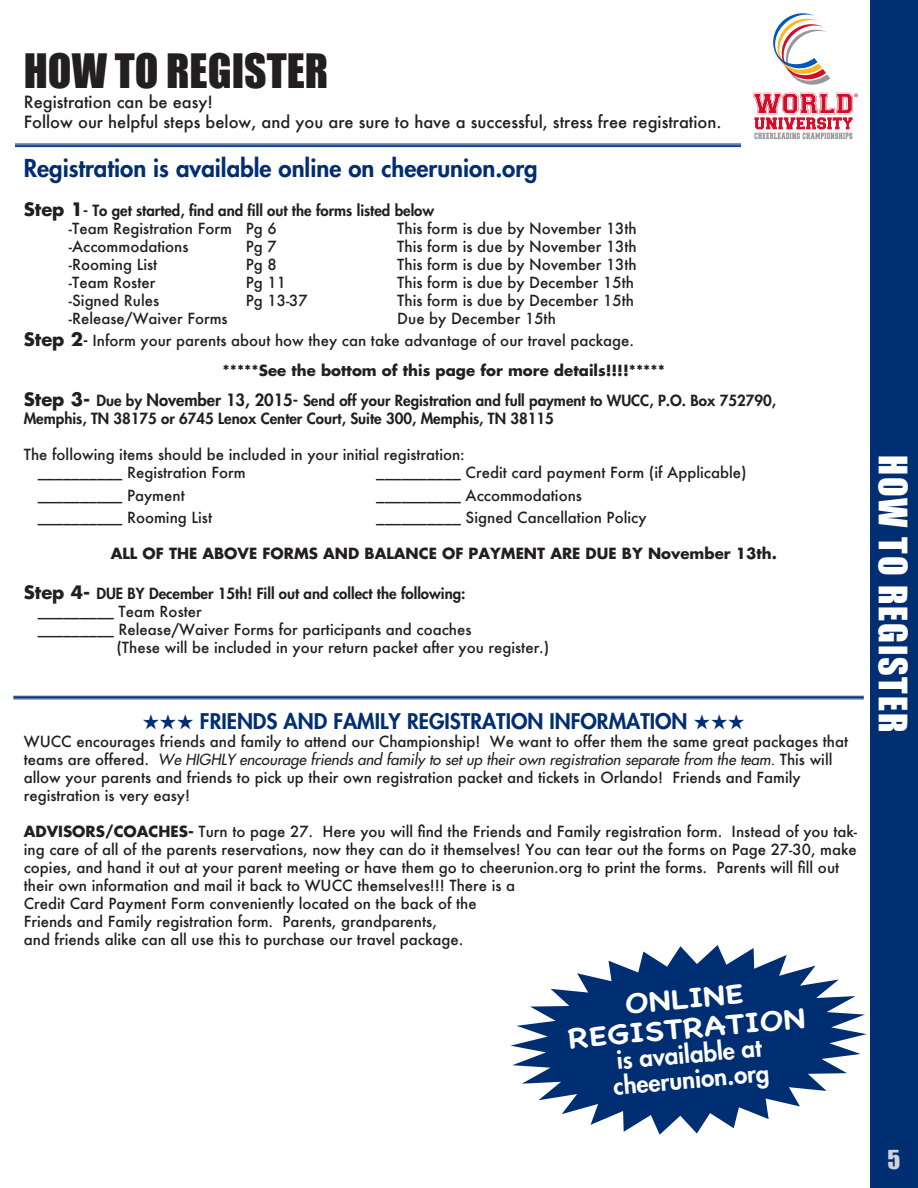
<style>
.page{position:relative;width:918px;height:1188px;background:#fff}
.page>*{position:absolute;margin:0;border:0;box-sizing:border-box;transform-origin:0 0}
.t1{font:43.5px "Impact";color:#231f20}
.t2{font:36px "Impact";letter-spacing:.05em;color:#fff}
.t3{font:700 27px/30px "Chalkboard";color:#fff;text-align:center;scale:1.2 1}
.t4{font:800 24px "Futura";color:#002e72}
.t5{font:800 24px/25.5px "Futura";color:#fff}
.t6{font:24px "Impact";color:#d1d2d4}
.t7{font:800 21px "Futura";color:#002e72}
.t8{font:500 16.5px/19.8px "Futura";color:#231f20}
.t9{font:500 15px/18px "Futura";color:#231f20}
.t10{font:800 15px/18px "Futura";color:#231f20}
.t11{font:700 15px "Futura";color:#231f20}
.s1{font-weight:700;font-size:18px}
.s2{font-weight:500}
.s3{font-weight:800}
.s4{font-weight:700}
.s5{font-size:16.5px}
.s6{font-weight:400;font-style:italic}
</style>
<div class="page">
<div style="left:870px;top:0;width:48px;height:1188px;background:#002e72"></div>
<hr style="left:15px;top:144px;width:851px;height:1px;background:#002e72">
<hr style="left:15px;top:145px;width:851px;height:1px;background:#002e72">
<hr style="left:15px;top:146px;width:851px;height:1px;background:#002e72">
<hr style="left:13px;top:696px;width:851px;height:1px;background:#002e72">
<hr style="left:13px;top:697px;width:851px;height:1px;background:#002e72">
<hr style="left:13px;top:699px;width:851px;height:1px;background:#002e72">
<svg style="left:511px;top:945px;width:356px;height:190px;fill:#002e72"></svg>
<div style="left:741px;top:12px;width:127px;height:137px;background:#fff"></div>
<svg style="left:754px;top:13px;width:104px;height:126px"></svg>
<h1 class="t1" style="left:24px;top:44px;width:306px">HOW TO REGISTER</h1>
<p class="t8" style="left:24px;top:92px;width:699px">Registration can be easy!<br>Follow our helpful steps below, and you are sure to have a successful, stress free registration.</p>
<h3 class="t4" style="left:24px;top:152px;width:515px">Registration is available online on cheerunion.org</h3>
<p class="t10" style="left:69px;top:201px;width:367px;text-indent:-45px"><span class="s1">Step 1</span>- To get started, find and fill out the forms listed below <span class="s2">-Team Registration Form Pg 6</span></p>
<p class="t9" style="left:397px;top:219px;width:241px">This form is due by November 13th</p>
<p class="t9" style="left:69px;top:237px;width:121px">-Accommodations</p>
<p class="t9" style="left:246px;top:237px;width:32px">Pg 7</p>
<p class="t9" style="left:397px;top:237px;width:241px">This form is due by November 13th</p>
<p class="t9" style="left:69px;top:255px;width:90px">-Rooming List</p>
<p class="t9" style="left:246px;top:255px;width:32px">Pg 8</p>
<p class="t9" style="left:397px;top:255px;width:241px">This form is due by November 13th</p>
<p class="t9" style="left:69px;top:273px;width:88px">-Team Roster</p>
<p class="t9" style="left:246px;top:273px;width:42px">Pg 11</p>
<p class="t9" style="left:397px;top:273px;width:238px">This form is due by December 15th</p>
<p class="t9" style="left:69px;top:291px;width:92px">-Signed Rules</p>
<p class="t9" style="left:246px;top:291px;width:64px">Pg 13-37</p>
<p class="t9" style="left:397px;top:291px;width:238px">This form is due by December 15th</p>
<p class="t9" style="left:69px;top:309px;width:160px">-Release/Waiver Forms</p>
<p class="t9" style="left:24px;top:308px;width:612px;line-height:21.6px;text-indent:374px">Due by December 15th<br><span class="s1">Step 2</span><span class="s3">-</span> Inform your parents about how they can take advantage of our travel package.</p>
<p class="t10" style="left:24px;top:355px;width:754px;line-height:30.6px;text-indent:199px"><span class="s4">*****See the bottom of this page for more details!!!!*****<br></span><span class="s1">Step 3-</span> Due by <span class="s5">November 13, 2015-</span> Send off your Registration and full payment to WUCC, P.O. Box 752790,</p>
<p class="t10" style="left:24px;top:410px;width:532px">Memphis, TN 38175 or 6745 Lenox Center Court, Suite 300, Memphis, TN 38115</p>
<p class="t9" style="left:38px;top:446px;width:429px;text-indent:-14px">The following items should be included in your initial registration: __________ Registration Form</p>
<p class="t9" style="left:376px;top:464px;width:372px">__________ Credit card payment Form (if Applicable)</p>
<p class="t9" style="left:38px;top:486px;width:149px">__________ Payment</p>
<p class="t9" style="left:376px;top:486px;width:207px">__________ Accommodations</p>
<p class="t9" style="left:38px;top:509px;width:176px">__________ Rooming List</p>
<p class="t9" style="left:376px;top:509px;width:272px">__________ Signed Cancellation Policy</p>
<p class="t11" style="left:111px;top:543px;width:668px">ALL OF THE ABOVE FORMS AND BALANCE OF PAYMENT ARE DUE BY November 13th.</p>
<p class="t10" style="left:24px;top:584px;width:443px"><span class="s1">Step 4-</span> DUE BY December 15th! Fill out and collect the following:</p>
<p class="t9" style="left:38px;top:602px;width:166px">_________ Team Roster</p>
<p class="t9" style="left:38px;top:620px;width:435px">_________ Release/Waiver Forms for participants and coaches</p>
<p class="t9" style="left:116px;top:638px;width:434px">(These will be included in your return packet after you register.)</p>
<h3 class="t7" style="left:143px;top:708px;width:604px">★★★ FRIENDS AND FAMILY REGISTRATION INFORMATION ★★★</h3>
<p class="t9" style="left:24px;top:733px;width:826px">WUCC encourages friends and family to attend our Championship! We want to offer them the same great packages that teams are offered. <span class="s6">We HIGHLY encourage friends and family to set up their own registration separate from the team.</span> This will allow your parents and friends to pick up their own registration packet and tickets in Orlando! Friends and Family registration is very easy!</p>
<p class="t9" style="left:24px;top:823px;width:835px"><span class="s4">ADVISORS/COACHES-</span> Turn to page 27. Here you will find the Friends and Family registration form. Instead of you tak&shy;ing care of all of the parents reservations, now they can do it themselves! You can tear out the forms on Page 27-30, make copies, and hand it out at your parent meeting or have them go to cheerunion.org to print the forms. Parents will fill out their own information and mail it back to WUCC themselves!!! There is a<br>Credit Card Payment Form conveniently located on the back of the<br>Friends and Family registration form. Parents, grandparents,<br>and friends alike can all use this to purchase our travel package.</p>
<h3 class="t3" style="left:564px;top:994px;width:200px;rotate:-5deg">ONLINE<br>REGISTRATION</h3>
<h3 class="t5" style="left:610px;top:1048px;width:158px;rotate:-5deg">is available at cheerunion.org</h3>
<h2 class="t2" style="left:915px;top:455px;width:279px;rotate:90deg">HOW TO REGISTER</h2>
<h3 class="t6" style="left:888px;top:1144px;width:14px">5</h3>
</div>
